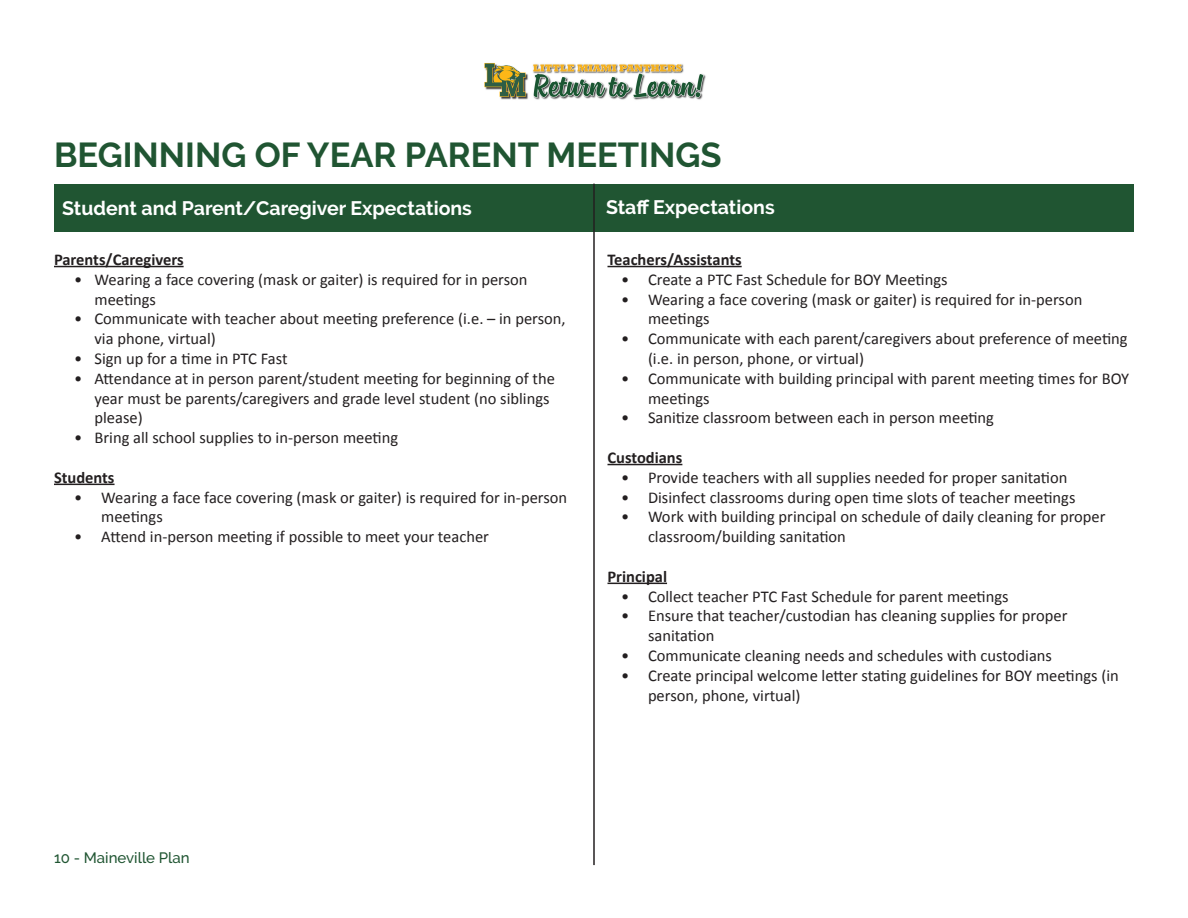
<style>
.page{position:relative;width:1188px;height:918px;background:#fff}
.page>*{position:absolute;margin:0;border:0;box-sizing:border-box;transform-origin:0 0}
.t1{font:700 34.5px "Raleway";color:#205532}
.t2{font:700 19.5px "Raleway";color:#fff}
.t3{font:16.5px/19.8px "Calibri";color:#231f20}
.t4{font:700 16.5px "Calibri";color:#231f20}
.t5{font:500 15px "Raleway";color:#205532}
</style>
<div class="page">
<img style="left:484px;top:63px;width:222px;height:37px">
<div style="left:54px;top:184px;width:1080px;height:48px;background:#205532"></div>
<hr style="left:593px;top:184px;width:2px;height:681px;background:#231f20">
<hr style="left:54px;top:266px;width:130px;height:1px;background:#231f20">
<hr style="left:54px;top:484px;width:61px;height:1px;background:#231f20">
<hr style="left:608px;top:266px;width:134px;height:1px;background:#231f20">
<hr style="left:608px;top:464px;width:74px;height:1px;background:#231f20">
<hr style="left:608px;top:583px;width:59px;height:1px;background:#231f20">
<p class="t1" style="left:54px;top:135px;width:669px">BEGINNING OF YEAR PARENT MEETINGS</p>
<p class="t2" style="left:62px;top:197px;width:411px">Student and Parent/Caregiver Expectations</p>
<p class="t2" style="left:606px;top:196px;width:170px">Staff Expectations</p>
<p class="t4" style="left:54px;top:249px;width:131px">Parents/Caregivers</p>
<p class="t3" style="left:94px;top:270px;width:435px;text-indent:-20px">• Wearing a face covering (mask or gaiter) is required for in person meetings</p>
<p class="t3" style="left:94px;top:309px;width:473px;text-indent:-20px">• Communicate with teacher about meeting preference (i.e. – in person, via phone, virtual)</p>
<p class="t3" style="left:74px;top:349px;width:215px">• Sign up for a time in PTC Fast</p>
<p class="t3" style="left:94px;top:369px;width:462px;text-indent:-20px">• Attendance at in person parent/student meeting for beginning of the year must be parents/caregivers and grade level student (no siblings please)</p>
<p class="t3" style="left:74px;top:428px;width:325px">• Bring all school supplies to in-person meeting</p>
<p class="t4" style="left:54px;top:467px;width:62px">Students</p>
<p class="t3" style="left:101px;top:487px;width:467px;text-indent:-27px">• Wearing a face face covering (mask or gaiter) is required for in-person meetings</p>
<p class="t3" style="left:74px;top:527px;width:416px">• Attend in-person meeting if possible to meet your teacher</p>
<p class="t4" style="left:608px;top:249px;width:136px">Teachers/Assistants</p>
<p class="t3" style="left:621px;top:270px;width:328px">• Create a PTC Fast Schedule for BOY Meetings</p>
<p class="t3" style="left:648px;top:289px;width:436px;text-indent:-27px">• Wearing a face covering (mask or gaiter) is required for in-person meetings</p>
<p class="t3" style="left:648px;top:329px;width:481px;text-indent:-27px">• Communicate with each parent/caregivers about preference of meeting (i.e. in person, phone, or virtual)</p>
<p class="t3" style="left:648px;top:369px;width:483px;text-indent:-27px">• Communicate with building principal with parent meeting times for BOY meetings</p>
<p class="t3" style="left:621px;top:408px;width:375px">• Sanitize classroom between each in person meeting</p>
<p class="t4" style="left:608px;top:447px;width:76px">Custodians</p>
<p class="t3" style="left:621px;top:468px;width:448px">• Provide teachers with all supplies needed for proper sanitation</p>
<p class="t3" style="left:621px;top:487px;width:456px">• Disinfect classrooms during open time slots of teacher meetings</p>
<p class="t3" style="left:648px;top:507px;width:459px;text-indent:-27px">• Work with building principal on schedule of daily cleaning for proper classroom/building sanitation</p>
<p class="t4" style="left:608px;top:566px;width:61px">Principal</p>
<p class="t3" style="left:621px;top:586px;width:389px">• Collect teacher PTC Fast Schedule for parent meetings</p>
<p class="t3" style="left:648px;top:606px;width:421px;text-indent:-27px">• Ensure that teacher/custodian has cleaning supplies for proper sanitation</p>
<p class="t3" style="left:621px;top:646px;width:433px">• Communicate cleaning needs and schedules with custodians</p>
<p class="t3" style="left:648px;top:666px;width:472px;text-indent:-27px">• Create principal welcome letter stating guidelines for BOY meetings (in person, phone, virtual)</p>
<p class="t5" style="left:54px;top:850px;width:137px">10 - Maineville Plan</p>
</div>
